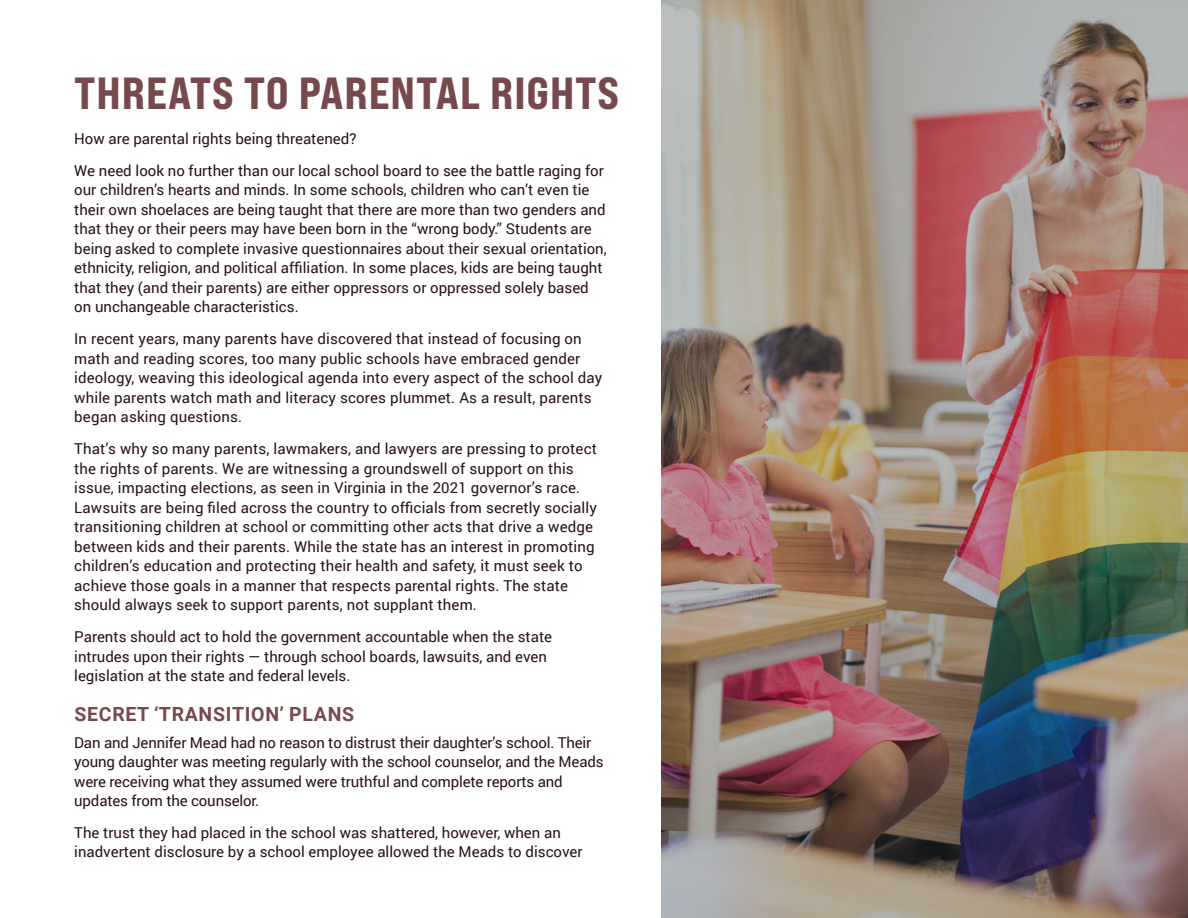
<style>
.page{position:relative;width:1188px;height:918px;background:#fff}
.page>*{position:absolute;margin:0;border:0;box-sizing:border-box;transform-origin:0 0}
.t1{font:45px "Bebas Neue Pro Exp Eb";letter-spacing:.02em;color:#76494d}
.t2{font:700 19.5px "Roboto";letter-spacing:.035em;color:#76494d}
.t3{font:15px/19.5px "Roboto";color:#281315}
</style>
<div class="page">
<img style="left:662px;top:0;width:526px;height:918px">
<h1 class="t1" style="left:74px;top:65px;width:547px">THREATS TO PARENTAL RIGHTS</h1>
<p class="t3" style="left:74px;top:122px;width:531px;line-height:32px">How are parental rights being threatened?<br>We need look no further than our local school board to see the battle raging for</p>
<p class="t3" style="left:74px;top:180px;width:534px">our children’s hearts and minds. In some schools, children who can’t even tie their own shoelaces are being taught that there are more than two genders and that they or their peers may have been born in the “wrong body.” Students are being asked to complete invasive questionnaires about their sexual orientation, ethnicity, religion, and political affiliation. In some places, kids are being taught that they (and their parents) are either oppressors or oppressed solely based on unchangeable characteristics.</p>
<p class="t3" style="left:74px;top:329px;width:530px">In recent years, many parents have discovered that instead of focusing on math and reading scores, too many public schools have embraced gender ideology, weaving this ideological agenda into every aspect of the school day while parents watch math and literacy scores plummet. As a result, parents began asking questions.</p>
<p class="t3" style="left:74px;top:439px;width:524px">That’s why so many parents, lawmakers, and lawyers are pressing to protect the rights of parents. We are witnessing a groundswell of support on this issue, impacting elections, as seen in Virginia in the 2021 governor’s race.<br>Lawsuits are being filed across the country to officials from secretly socially transitioning children at school or committing other acts that drive a wedge between kids and their parents. While the state has an interest in promoting children’s education and protecting their health and safety, it must seek to achieve those goals in a manner that respects parental rights. The state should always seek to support parents, not supplant them.</p>
<p class="t3" style="left:74px;top:626px;width:479px">Parents should act to hold the government accountable when the state intrudes upon their rights — through school boards, lawsuits, and even legislation at the state and federal levels.</p>
<h2 class="t2" style="left:75px;top:700px;width:281px">SECRET ‘TRANSITION’ PLANS</h2>
<p class="t3" style="left:74px;top:732px;width:531px">Dan and Jennifer Mead had no reason to distrust their daughter’s school. Their young daughter was meeting regularly with the school counselor, and the Meads were receiving what they assumed were truthful and complete reports and updates from the counselor.</p>
<p class="t3" style="left:74px;top:822px;width:510px">The trust they had placed in the school was shattered, however, when an inadvertent disclosure by a school employee allowed the Meads to discover</p>
</div>
